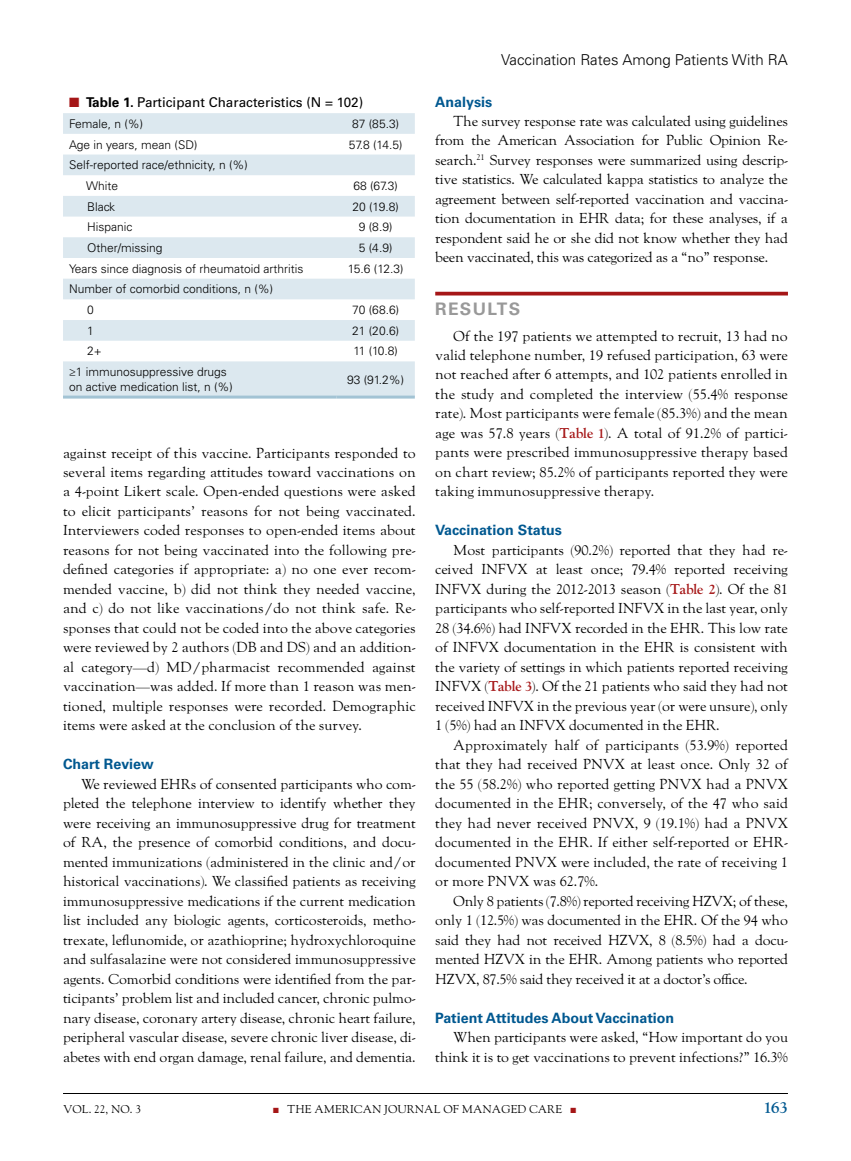
<style>
.page{position:relative;width:851px;height:1161px;background:#fff}
.page>*{position:absolute;margin:0;border:0;box-sizing:border-box;transform-origin:0 0}
.t1{font:700 17.25px "Univers LT Std";letter-spacing:.075em;color:#999}
.t2{font:700 16.5px "LTC Goudy Oldstyle Pro";color:#005890}
.t3{font:300 15px "Univers LT Std";color:#000}
.t4{font:14.25px/19.5px "LTC Goudy Oldstyle Pro";letter-spacing:-.01em;color:#000;text-align:justify}
.t5{font:700 14.25px "Univers LT Std";color:#005890}
.t6{font:13.5px "Univers LT Std";color:#000}
.t7{font:300 12px/20.7px "Univers LT Std";color:#000}
.t8{font:11.25px "LTC Goudy Oldstyle Pro";color:#000}
.s1{color:#a51617}
.s2{font-weight:700}
.s3{font-weight:700;color:#a51617}
</style>
<div class="page">
<hr style="left:63px;top:1093px;width:725px;height:1px;background:#000">
<svg style="left:435px;top:292px;width:353px;height:4px"></svg>
<svg style="left:63px;top:113px;width:352px;height:283px;fill:#dce8ef"></svg>
<hr style="left:63px;top:396px;width:273px;height:3px;background:#a2c3d4">
<hr style="left:336px;top:396px;width:79px;height:3px;background:#a2c3d4">
<p class="t6" style="left:69px;top:94px;width:296px"><span class="s1">■</span> <span class="s2">Table 1.</span> Participant Characteristics (N = 102)</p>
<p class="t7" style="left:69px;top:113px;width:76px">Female, n (%)</p>
<p class="t7" style="left:352px;top:113px;width:48px">87 (85.3)</p>
<p class="t7" style="left:69px;top:134px;width:130px">Age in years, mean (SD)</p>
<p class="t7" style="left:349px;top:134px;width:55px">57.8 (14.5)</p>
<p class="t7" style="left:86px;top:155px;width:163px;text-indent:-17px">Self-reported race/ethnicity, n (%)<br>White</p>
<p class="t7" style="left:353px;top:175px;width:46px">68 (67.3)</p>
<p class="t7" style="left:87px;top:196px;width:30px">Black</p>
<p class="t7" style="left:352px;top:196px;width:48px">20 (19.8)</p>
<p class="t7" style="left:87px;top:217px;width:47px">Hispanic</p>
<p class="t7" style="left:359px;top:217px;width:35px">9 (8.9)</p>
<p class="t7" style="left:87px;top:237px;width:77px">Other/missing</p>
<p class="t7" style="left:359px;top:237px;width:35px">5 (4.9)</p>
<p class="t7" style="left:69px;top:258px;width:236px">Years since diagnosis of rheumatoid arthritis</p>
<p class="t7" style="left:348px;top:258px;width:57px">15.6 (12.3)</p>
<p class="t7" style="left:87px;top:279px;width:188px;text-indent:-18px">Number of comorbid conditions, n (%)<br>0</p>
<p class="t7" style="left:352px;top:299px;width:48px">70 (68.6)</p>
<p class="t7" style="left:87px;top:320px;width:8px">1</p>
<p class="t7" style="left:352px;top:320px;width:48px">21 (20.6)</p>
<p class="t7" style="left:87px;top:341px;width:16px">2+</p>
<p class="t7" style="left:353px;top:341px;width:46px">11 (10.8)</p>
<p class="t7" style="left:69px;top:364px;width:165px;line-height:15px">≥1 immunosuppressive drugs on active medication list, n (%)</p>
<p class="t7" style="left:347px;top:369px;width:59px">93 (91.2%)</p>
<p class="t4" style="left:63px;top:444px;width:354px">against receipt of this vaccine. Participants responded to several items regarding attitudes toward vaccinations on a 4-point Likert scale. Open-ended questions were asked to elicit participants’ reasons for not being vaccinated.<br>Interviewers coded responses to open-ended items about reasons for not being vaccinated into the following pre&shy;defined categories if appropriate: a) no one ever recom&shy;mended vaccine, b) did not think they needed vaccine, and c) do not like vaccinations/do not think safe. Re&shy;sponses that could not be coded into the above categories were reviewed by 2 authors (DB and DS) and an addition&shy;al category—d) MD/pharmacist recommended against vaccination—was added. If more than 1 reason was men&shy;tioned, multiple responses were recorded. Demographic items were asked at the conclusion of the survey.</p>
<p class="t5" style="left:63px;top:756px;width:92px">Chart Review</p>
<p class="t4" style="left:63px;top:775px;width:354px;text-indent:18px">We reviewed EHRs of consented participants who com&shy;pleted the telephone interview to identify whether they were receiving an immunosuppressive drug for treatment of RA, the presence of comorbid conditions, and docu&shy;mented immunizations (administered in the clinic and/or historical vaccinations). We classified patients as receiving immunosuppressive medications if the current medication list included any biologic agents, corticosteroids, metho&shy;trexate, leflunomide, or azathioprine; hydroxychloroquine and sulfasalazine were not considered immunosuppressive agents. Comorbid conditions were identified from the par&shy;ticipants’ problem list and included cancer, chronic pulmo&shy;nary disease, coronary artery disease, chronic heart failure, peripheral vascular disease, severe chronic liver disease, di&shy;abetes with end organ damage, renal failure, and dementia.</p>
<p class="t3" style="left:501px;top:51px;width:288px">Vaccination Rates Among Patients With RA</p>
<p class="t5" style="left:435px;top:93px;width:59px">Analysis</p>
<p class="t4" style="left:435px;top:112px;width:354px;text-indent:18px">The survey response rate was calculated using guidelines from the American Association for Public Opinion Re&shy;search.<sup>21</sup> Survey responses were summarized using descrip&shy;tive statistics. We calculated kappa statistics to analyze the agreement between self-reported vaccination and vaccina&shy;tion documentation in EHR data; for these analyses, if a respondent said he or she did not know whether they had been vaccinated, this was categorized as a “no” response.</p>
<p class="t1" style="left:435px;top:299px;width:86px">RESULTS</p>
<p class="t4" style="left:435px;top:327px;width:354px;text-indent:18px">Of the 197 patients we attempted to recruit, 13 had no valid telephone number, 19 refused participation, 63 were not reached after 6 attempts, and 102 patients enrolled in the study and completed the interview (55.4% response rate). Most participants were female (85.3%) and the mean age was 57.8 years (<span class="s3">Table 1</span>). A total of 91.2% of partici&shy;pants were prescribed immunosuppressive therapy based on chart review; 85.2% of participants reported they were taking immunosuppressive therapy.</p>
<p class="t5" style="left:435px;top:522px;width:128px">Vaccination Status</p>
<p class="t4" style="left:435px;top:541px;width:354px;text-indent:18px">Most participants (90.2%) reported that they had re&shy;ceived INFVX at least once; 79.4% reported receiving INFVX during the 2012-2013 season (<span class="s3">Table 2</span>). Of the 81 participants who self-reported INFVX in the last year, only 28 (34.6%) had INFVX recorded in the EHR. This low rate of INFVX documentation in the EHR is consistent with the variety of settings in which patients reported receiving INFVX (<span class="s3">Table 3</span>). Of the 21 patients who said they had not received INFVX in the previous year (or were unsure), only 1 (5%) had an INFVX documented in the EHR.</p>
<p class="t4" style="left:435px;top:736px;width:354px;text-indent:18px">Approximately half of participants (53.9%) reported that they had received PNVX at least once. Only 32 of the 55 (58.2%) who reported getting PNVX had a PNVX documented in the EHR; conversely, of the 47 who said they had never received PNVX, 9 (19.1%) had a PNVX documented in the EHR. If either self-reported or EHR&shy;documented PNVX were included, the rate of receiving 1 or more PNVX was 62.7%.</p>
<p class="t4" style="left:435px;top:892px;width:354px;text-indent:18px">Only 8 patients (7.8%) reported receiving HZVX; of these, only 1 (12.5%) was documented in the EHR. Of the 94 who said they had not received HZVX, 8 (8.5%) had a docu&shy;mented HZVX in the EHR. Among patients who reported HZVX, 87.5% said they received it at a doctor’s office.</p>
<p class="t5" style="left:435px;top:1009px;width:240px">Patient Attitudes About Vaccination</p>
<p class="t4" style="left:435px;top:1028px;width:354px;text-align:right">When participants were asked, “How important do you think it is to get vaccinations to prevent infections?” 16.3%</p>
<p class="t8" style="left:63px;top:1103px;width:80px">VOL. 22, NO. 3</p>
<p class="t8" style="left:273px;top:1103px;width:304px"><span class="s1">■</span> THE AMERICAN JOURNAL OF MANAGED CARE <span class="s1">■</span></p>
<p class="t2" style="left:764px;top:1099px;width:24px">163</p>
</div>
